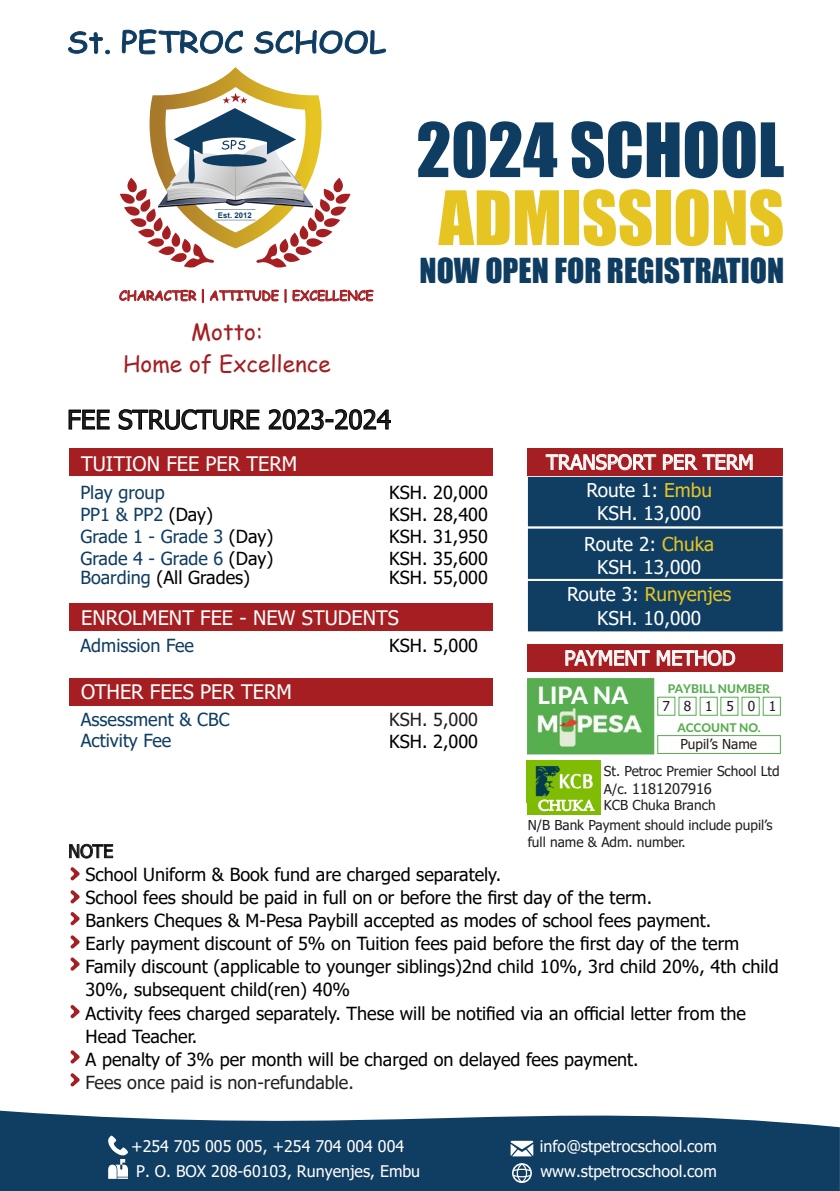
<style>
.page{position:relative;width:840px;height:1191px;background:#fff}
.page>*{position:absolute;margin:0;border:0;box-sizing:border-box;transform-origin:0 0}
.t1{font:69.2px "Impact";color:#0f3d62}
.t2{font:69.2px "Impact";color:#e6c523}
.t3{font:31.6px "Impact";color:#0f3d62}
.t4{font:26px "Tahoma";color:#231f20}
.t5{font:800 24px "Lato";color:#fff}
.t6{font:22.6px/31.4px "Comic Sans MS";color:#a41e22;text-align:center}
.t7{font:20px "Tahoma";color:#fff}
.t8{font:19px/22.6px "Tahoma";color:#fff;text-align:center}
.t9{font:18px/23.2px "Tahoma";color:#000;text-align:justify}
.t10{font:18px/21.8px "Tahoma";color:#103d62}
.t11{font:18px "Tahoma";color:#231f20}
.t12{font:16px "Tahoma";color:#fff}
.t13{font:14.8px "Palatino Linotype";color:#fff}
.t14{font:14.6px "Tahoma";color:#231f20}
.t15{font:13.6px/27.2px "Tahoma";color:#231f20}
.t16{font:12.8px "Comic Sans MS";color:#a41e22}
.t17{font:800 12px "Lato";color:#57ae4f}
.t18{font:700 7.8px "Arial";color:#0f3d62}
.s1{color:#000}
.s2{color:#103d62}
.s3{color:#e6c523}
.s4{font-size:13.6px}
</style>
<div class="page">
<svg style="left:69px;top:409px;width:41px;height:20px"></svg>
<svg style="left:118px;top:409px;width:141px;height:21px"></svg>
<svg style="left:269px;top:409px;width:121px;height:21px"></svg>
<div style="left:70px;top:603px;width:422px;height:27px;background:#a51e22"></div>
<div style="left:70px;top:678px;width:422px;height:27px;background:#a51e22"></div>
<div style="left:70px;top:448px;width:422px;height:28px;background:#a51e22"></div>
<div style="left:526px;top:678px;width:128px;height:76px;background:#57ad4f;border:1px solid #57ad4f"></div>
<div style="left:526px;top:476px;width:257px;height:51px;background:#103d62;border:1px solid #fff"></div>
<div style="left:526px;top:527px;width:257px;height:53px;background:#103d62;border:1px solid #fff"></div>
<div style="left:526px;top:580px;width:257px;height:52px;background:#103d62;border:1px solid #fff"></div>
<div style="left:527px;top:448px;width:255px;height:28px;background:#a51e22"></div>
<div style="left:527px;top:644px;width:255px;height:27px;background:#a51e22"></div>
<svg style="left:545px;top:454px;width:110px;height:16px"></svg>
<svg style="left:662px;top:454px;width:90px;height:16px"></svg>
<svg style="left:565px;top:650px;width:84px;height:16px"></svg>
<svg style="left:656px;top:650px;width:78px;height:16px"></svg>
<img style="left:537px;top:698px;width:116px;height:54px">
<div style="left:526px;top:760px;width:74px;height:55px;background:#7fbb03"></div>
<img style="left:535px;top:766px;width:58px;height:31px">
<svg style="left:538px;top:799px;width:56px;height:12px"></svg>
<div style="left:657px;top:696px;width:18px;height:20px;border:1px solid #57ad4f"></div>
<div style="left:720px;top:696px;width:18px;height:20px;border:1px solid #57ad4f"></div>
<div style="left:678px;top:696px;width:18px;height:20px;border:1px solid #57ad4f"></div>
<div style="left:741px;top:696px;width:18px;height:20px;border:1px solid #57ad4f"></div>
<div style="left:699px;top:696px;width:18px;height:20px;border:1px solid #57ad4f"></div>
<div style="left:762px;top:696px;width:18px;height:20px;border:1px solid #57ad4f"></div>
<div style="left:657px;top:735px;width:123px;height:19px;border:1px solid #57ad4f"></div>
<svg style="left:0;top:1110px;width:839px;height:81px;fill:#103d62"></svg>
<svg style="left:69px;top:844px;width:44px;height:14px"></svg>
<svg style="left:70px;top:890px;width:10px;height:13px"></svg>
<svg style="left:70px;top:867px;width:10px;height:13px"></svg>
<svg style="left:70px;top:912px;width:10px;height:13px"></svg>
<svg style="left:70px;top:935px;width:10px;height:13px"></svg>
<svg style="left:70px;top:1005px;width:10px;height:13px"></svg>
<svg style="left:70px;top:957px;width:10px;height:13px"></svg>
<svg style="left:70px;top:1050px;width:10px;height:13px"></svg>
<svg style="left:70px;top:1073px;width:10px;height:13px"></svg>
<svg style="left:68px;top:29px;width:318px;height:239px"></svg>
<svg style="left:119px;top:289px;width:77px;height:13px"></svg>
<svg style="left:202px;top:289px;width:2px;height:14px"></svg>
<svg style="left:210px;top:289px;width:76px;height:14px"></svg>
<svg style="left:292px;top:289px;width:81px;height:13px"></svg>
<svg style="left:510px;top:1140px;width:23px;height:16px"></svg>
<svg style="left:511px;top:1163px;width:20px;height:20px"></svg>
<svg style="left:105px;top:1135px;width:23px;height:43px"></svg>
<p class="t18" style="left:218px;top:209px;width:35px">Est. 2012</p>
<p class="t16" style="left:119px;top:286px;width:256px">CHARACTER | ATTITUDE | EXCELLENCE</p>
<p class="t6" style="left:123px;top:315px;width:209px">Motto:<br>Home of Excellence</p>
<h3 class="t4" style="left:67px;top:402px;width:325px">FEE STRUCTURE 2023-2024</h3>
<p class="t7" style="left:81px;top:450px;width:217px">TUITION FEE PER TERM</p>
<h1 class="t1" style="left:416px;top:96px;width:369px">2024 SCHOOL</h1>
<h1 class="t2" style="left:438px;top:164px;width:347px">ADMISSIONS</h1>
<h2 class="t3" style="left:419px;top:246px;width:366px">NOW OPEN FOR REGISTRATION</h2>
<p class="t7" style="left:546px;top:449px;width:209px">TRANSPORT PER TERM</p>
<p class="t10" style="left:80px;top:483px;width:194px">Play group<br>PP1 &amp; PP2 <span class="s1">(Day)<br></span>Grade 1 - Grade 3 <span class="s1">(Day)<br></span>Grade 4 - Grade 6 <span class="s1">(Day)</span></p>
<p class="t9" style="left:80px;top:567px;width:171px"><span class="s2">Boarding</span> (All Grades)</p>
<p class="t9" style="left:389px;top:483px;width:100px;line-height:21.8px">KSH. 20,000<br>KSH. 28,400<br>KSH. 31,950<br>KSH. 35,600</p>
<p class="t9" style="left:389px;top:567px;width:100px">KSH. 55,000</p>
<p class="t7" style="left:81px;top:604px;width:319px">ENROLMENT FEE - NEW STUDENTS</p>
<p class="t10" style="left:80px;top:635px;width:115px">Admission Fee</p>
<p class="t9" style="left:389px;top:634px;width:90px">KSH. 5,000</p>
<p class="t8" style="left:586px;top:480px;width:127px">Route 1: <span class="s3">Embu<br></span>KSH. 13,000</p>
<p class="t8" style="left:584px;top:534px;width:131px">Route 2: <span class="s3">Chuka<br></span>KSH. 13,000</p>
<p class="t8" style="left:566px;top:583px;width:166px;line-height:24px">Route 3: <span class="s3">Runyenjes<br></span>KSH. 10,000</p>
<p class="t7" style="left:564px;top:644px;width:172px">PAYMENT METHOD</p>
<p class="t7" style="left:81px;top:678px;width:212px">OTHER FEES PER TERM</p>
<h3 class="t5" style="left:537px;top:677px;width:92px">LIPA NA</h3>
<p class="t17" style="left:667px;top:680px;width:104px">PAYBILL NUMBER</p>
<p class="t17" style="left:677px;top:719px;width:85px">ACCOUNT NO.</p>
<p class="t15" style="left:662px;top:693px;width:115px">781501</p>
<p class="t10" style="left:81px;top:709px;width:150px;line-height:21px">Assessment &amp; CBC<br>Activity Fee</p>
<p class="t11" style="left:389px;top:707px;width:90px">KSH. 5,000</p>
<p class="t9" style="left:389px;top:730px;width:90px">KSH. 2,000</p>
<p class="t15" style="left:603px;top:731px;width:177px;text-indent:76px">Pupil’s Name<br>St. Petroc Premier School Ltd</p>
<p class="t14" style="left:603px;top:778px;width:109px"><span class="s4">A/c.</span> 1181207916</p>
<p class="t15" style="left:527px;top:796px;width:246px;line-height:20px;text-indent:76px">KCB Chuka Branch<br>N/B Bank Payment should include pupil’s</p>
<p class="t15" style="left:527px;top:829px;width:159px">full name &amp; Adm. number.</p>
<p class="t13" style="left:538px;top:795px;width:58px">CHUKA</p>
<p class="t9" style="left:85px;top:840px;width:694px;text-align:left;text-indent:-17px">NOTE<br>School Uniform &amp; Book fund are charged separately.<br>School fees should be paid in full on or before the first day of the term.<br>Bankers Cheques &amp; M-Pesa Paybill accepted as modes of school fees payment.<br>Early payment discount of 5% on Tuition fees paid before the first day of the term Family discount (applicable to younger siblings)2nd child 10%, 3rd child 20%, 4th child 30%, subsequent child(ren) 40%<br>Activity fees charged separately. These will be notified via an official letter from the Head Teacher.<br>A penalty of 3% per month will be charged on delayed fees payment.</p>
<p class="t11" style="left:86px;top:1070px;width:269px">Fees once paid is non-refundable.</p>
<p class="t12" style="left:131px;top:1135px;width:274px">+254 705 005 005, +254 704 004 004</p>
<p class="t12" style="left:539px;top:1135px;width:178px">info@stpetrocschool.com</p>
<p class="t12" style="left:136px;top:1160px;width:285px">P. O. BOX 208-60103, Runyenjes, Embu</p>
<p class="t12" style="left:540px;top:1160px;width:178px">www.stpetrocschool.com</p>
</div>
